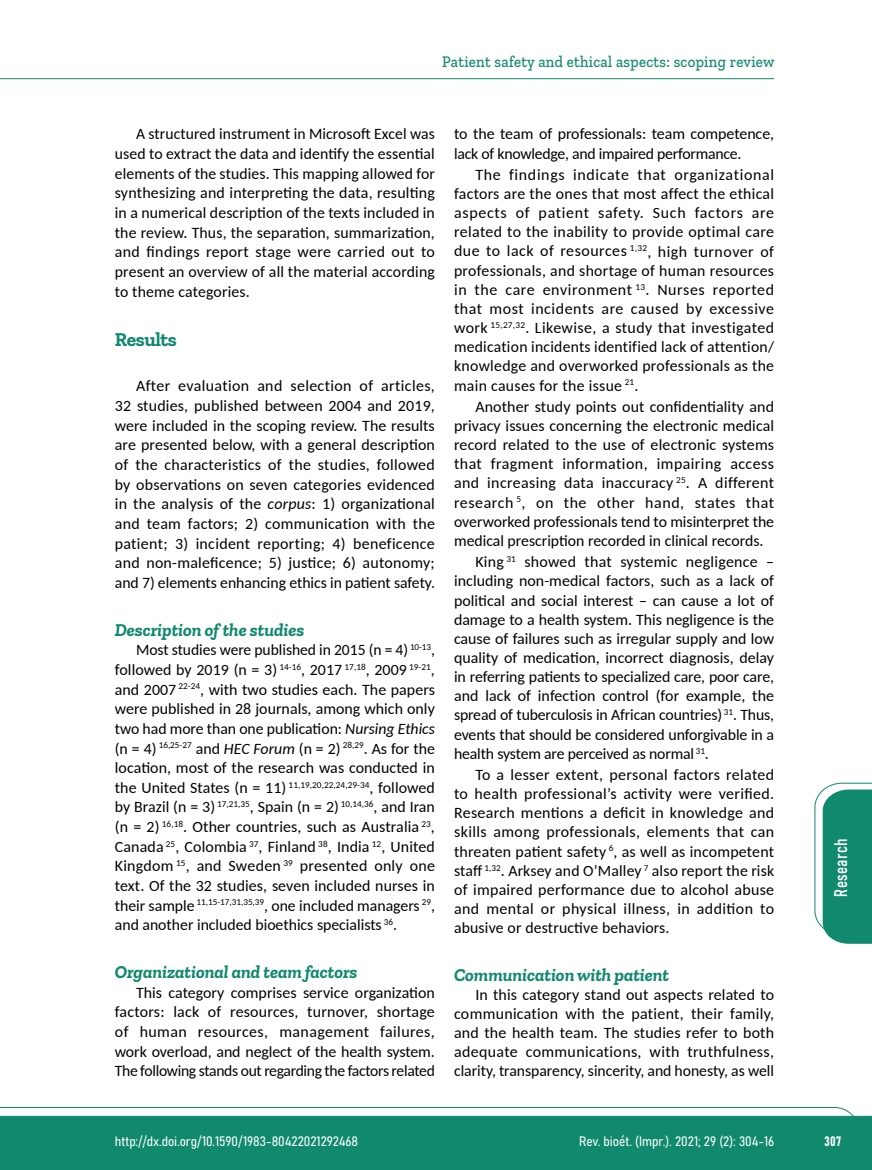
<style>
.page{position:relative;width:872px;height:1170px;background:#fff}
.page>*{position:absolute;margin:0;border:0;box-sizing:border-box;transform-origin:0 0}
.t1{font:700 19.5px "Zilla Slab";letter-spacing:-.02em;color:#10896d}
.t2{font:italic 700 18px "Zilla Slab";color:#10896d}
.t3{font:18px "Bahnschrift";letter-spacing:.02em;color:#fff}
.t4{font:500 16.5px "Zilla Slab";letter-spacing:.02em;color:#10896d;scale:.9 1}
.t5{font:15.75px/19.2px "Carlito";color:#000;text-align:justify}
.t6{font:13.5px "Bahnschrift";color:#fff}
.s1{font-style:italic}
</style>
<div class="page">
<svg style="left:0;top:1107px;width:859px;height:62px;background:#2e977f"></svg>
<hr style="left:0;top:78px;width:774px;height:1px;background:#10896d">
<svg style="left:814px;top:782px;width:58px;height:161px"></svg>
<p class="t4" style="left:442px;top:53px;width:371px">Patient safety and ethical aspects: scoping review</p>
<p class="t5" style="left:115px;top:124px;width:321px;line-height:19.6px;text-indent:21px">A structured instrument in Microsoft Excel was used to extract the data and identify the essential elements of the studies. This mapping allowed for synthesizing and interpreting the data, resulting in a numerical description of the texts included in the review. Thus, the separation, summarization, and findings report stage were carried out to present an overview of all the material according to theme categories.</p>
<p class="t1" style="left:115px;top:328px;width:64px">Results</p>
<p class="t5" style="left:115px;top:375px;width:322px;line-height:19.6px;text-indent:21px">After evaluation and selection of articles, 32 studies, published between 2004 and 2019, were included in the scoping review. The results are presented below, with a general description of the characteristics of the studies, followed by observations on seven categories evidenced in the analysis of the <span class="s1">corpus</span>: 1) organizational and team factors; 2) communication with the patient; 3) incident reporting; 4) beneficence and non-maleficence; 5) justice; 6) autonomy; and 7) elements enhancing ethics in patient safety.</p>
<p class="t2" style="left:115px;top:619px;width:191px">Description of the studies</p>
<p class="t5" style="left:115px;top:639px;width:321px;line-height:19.6px;text-indent:21px">Most studies were published in 2015 (n = 4) <sup>10-13</sup>, followed by 2019 (n = 3) <sup>14-16</sup>, 2017 <sup>17,18</sup>, 2009 <sup>19-21</sup>, and 2007 <sup>22-24</sup>, with two studies each. The papers were published in 28 journals, among which only two had more than one publication: <span class="s1">Nursing Ethics </span>(n = 4) <sup>16,25-27</sup> and <span class="s1">HEC Forum</span> (n = 2) <sup>28,29</sup>. As for the location, most of the research was conducted in the United States (n = 11) <sup>11,19,20,22,24,29-34</sup>, followed by Brazil (n = 3) <sup>17,21,35</sup>, Spain (n = 2) <sup>10,14,36</sup>, and Iran (n = 2) <sup>16,18</sup>. Other countries, such as Australia <sup>23</sup>, Canada <sup>25</sup>, Colombia <sup>37</sup>, Finland <sup>38</sup>, India <sup>12</sup>, United Kingdom <sup>15</sup>, and Sweden <sup>39</sup> presented only one text. Of the 32 studies, seven included nurses in their sample <sup>11,15-17,31,35,39</sup>, one included managers <sup>29</sup>, and another included bioethics specialists <sup>36</sup>.</p>
<p class="t2" style="left:115px;top:961px;width:244px">Organizational and team factors</p>
<p class="t5" style="left:115px;top:981px;width:321px;line-height:19.6px;text-indent:21px">This category comprises service organization factors: lack of resources, turnover, shortage of human resources, management failures, work overload, and neglect of the health system.<br>The following stands out regarding the factors related</p>
<p class="t5" style="left:454px;top:124px;width:322px">to the team of professionals: team competence, lack of knowledge, and impaired performance.</p>
<p class="t5" style="left:454px;top:164px;width:322px;text-indent:21px">The findings indicate that organizational factors are the ones that most affect the ethical aspects of patient safety. Such factors are related to the inability to provide optimal care due to lack of resources <sup>1,32</sup>, high turnover of professionals, and shortage of human resources in the care environment <sup>13</sup>. Nurses reported that most incidents are caused by excessive work <sup>15,27,32</sup>. Likewise, a study that investigated medication incidents identified lack of attention/ knowledge and overworked professionals as the main causes for the issue <sup>21</sup>.</p>
<p class="t5" style="left:454px;top:396px;width:322px;text-indent:21px">Another study points out confidentiality and privacy issues concerning the electronic medical record related to the use of electronic systems that fragment information, impairing access and increasing data inaccuracy <sup>25</sup>. A different research <sup>5</sup>, on the other hand, states that overworked professionals tend to misinterpret the medical prescription recorded in clinical records.</p>
<p class="t5" style="left:454px;top:551px;width:322px;text-indent:21px">King <sup>31</sup> showed that systemic negligence – including non-medical factors, such as a lack of political and social interest – can cause a lot of damage to a health system. This negligence is the cause of failures such as irregular supply and low quality of medication, incorrect diagnosis, delay in referring patients to specialized care, poor care, and lack of infection control (for example, the spread of tuberculosis in African countries) <sup>31</sup>. Thus, events that should be considered unforgivable in a health system are perceived as normal <sup>31</sup>.</p>
<p class="t5" style="left:454px;top:764px;width:322px;text-indent:21px">To a lesser extent, personal factors related to health professional’s activity were verified.<br>Research mentions a deficit in knowledge and skills among professionals, elements that can threaten patient safety <sup>6</sup>, as well as incompetent staff <sup>1,32</sup>. Arksey and O’Malley <sup>7</sup> also report the risk of impaired performance due to alcohol abuse and mental or physical illness, in addition to abusive or destructive behaviors.</p>
<p class="t2" style="left:454px;top:964px;width:216px">Communication with patient</p>
<p class="t5" style="left:454px;top:984px;width:322px;text-indent:21px">In this category stand out aspects related to communication with the patient, their family, and the health team. The studies refer to both adequate communications, with truthfulness, clarity, transparency, sincerity, and honesty, as well</p>
<p class="t3" style="left:827px;top:896px;width:59px;rotate:-90deg">Research</p>
<p class="t6" style="left:115px;top:1131px;width:245px">http://dx.doi.org/10.1590/1983-80422021292468</p>
<p class="t6" style="left:579px;top:1131px;width:196px">Rev. bioét. (Impr.). 2021; 29 (2): 304-16</p>
<p class="t6" style="left:824px;top:1130px;width:18px">307</p>
</div>
